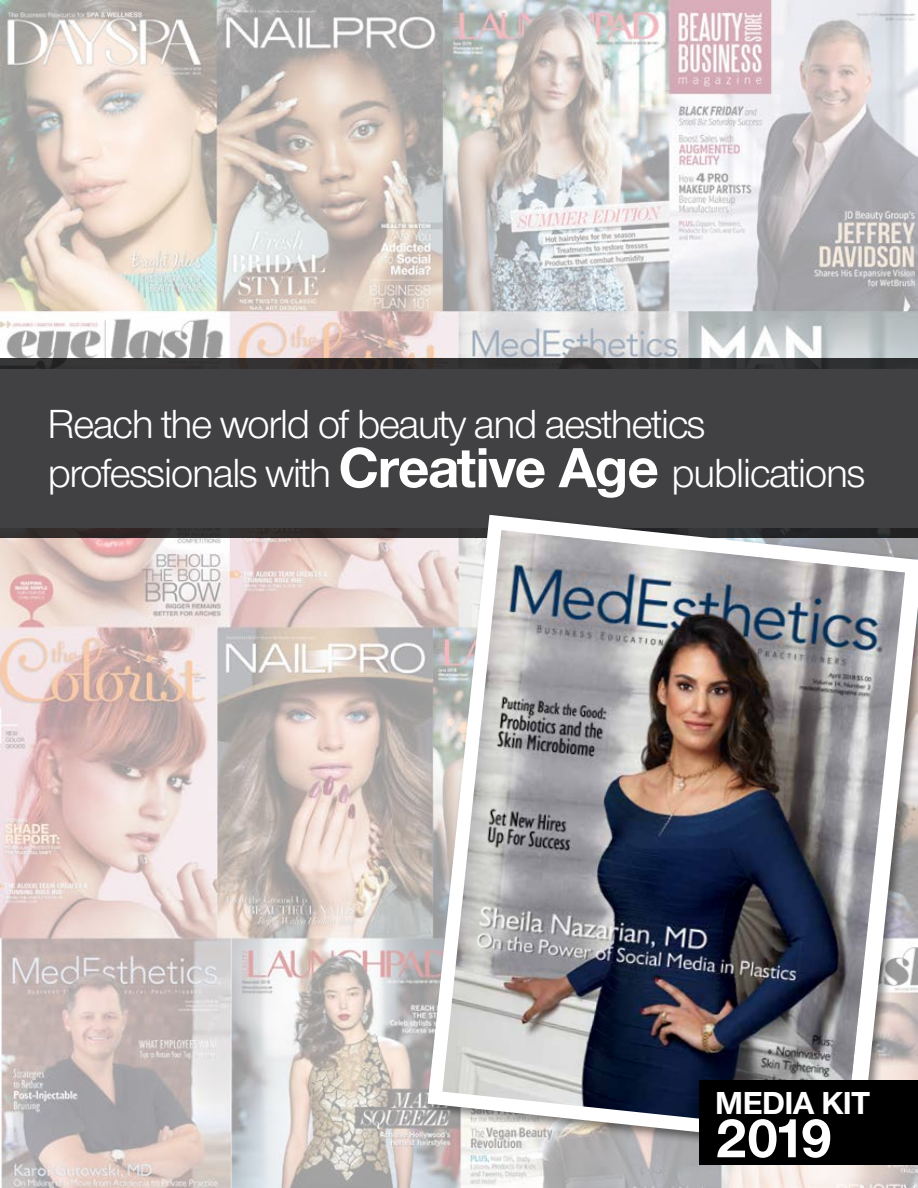
<style>
.page{position:relative;width:918px;height:1188px;background:#fff}
.page>*{position:absolute;margin:0;border:0;box-sizing:border-box;transform-origin:0 0}
.t1{font:700 57.75px "Nimbus San Nov T";color:#fff}
.t2{font:42.15px/49.7px "Nimbus San Nov T";letter-spacing:-.04em;color:#fff}
.t3{font:700 33px "Nimbus San Nov T";letter-spacing:-.02em;color:#fff}
.s1{font-weight:700;font-size:58.5px}
</style>
<div class="page">
<img style="left:0;top:0;width:918px;height:1188px">
<div style="left:0;top:359px;width:918px;height:179px;background:linear-gradient(to right,#332e2e,#2d2f30)"></div>
<div style="left:0;top:369px;width:918px;height:159px;background:#414042"></div>
<img style="left:420px;top:514px;width:498px;height:643px">
<div style="left:699px;top:1080px;width:219px;height:84px;background:#000"></div>
<p class="t2" style="left:47px;top:399px;width:820px">Reach the world of beauty and aesthetics professionals with <span class="s1">Creative Age</span> publications</p>
<p class="t3" style="left:715px;top:1083px;width:157px">MEDIA KIT</p>
<h1 class="t1" style="left:715px;top:1104px;width:119px">2019</h1>
</div>
